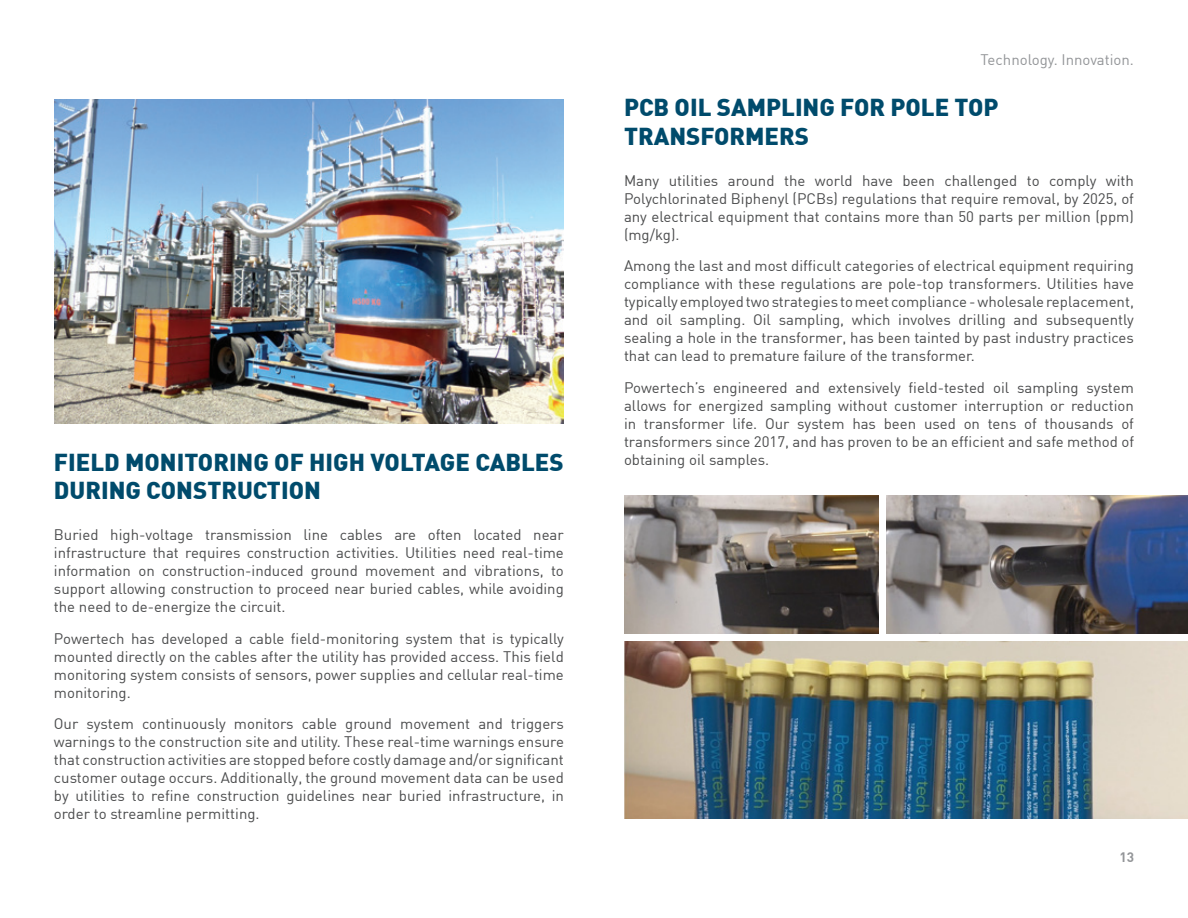
<style>
.page{position:relative;width:1188px;height:918px;background:#fff}
.page>*{position:absolute;margin:0;border:0;box-sizing:border-box;transform-origin:0 0}
.t1{font:900 24px/28.8px "DIN";color:#004b6c}
.t2{font:15px/18px "DIN";color:#4b4c4d;text-align:justify}
.t3{font:15px "DIN";color:#939598}
.t4{font:700 13.5px "DIN";color:#939598}
</style>
<div class="page">
<img style="left:54px;top:99px;width:510px;height:324px">
<img style="left:624px;top:496px;width:255px;height:138px">
<img style="left:887px;top:496px;width:301px;height:138px">
<img style="left:624px;top:641px;width:564px;height:178px">
<p class="t1" style="left:54px;top:446px;width:511px">FIELD MONITORING OF HIGH VOLTAGE CABLES<br>DURING CONSTRUCTION</p>
<p class="t2" style="left:54px;top:525px;width:512px">Buried high-voltage transmission line cables are often located near infrastructure that requires construction activities. Utilities need real-time information on construction-induced ground movement and vibrations, to support allowing construction to proceed near buried cables, while avoiding the need to de-energize the circuit.</p>
<p class="t2" style="left:54px;top:629px;width:512px">Powertech has developed a cable field-monitoring system that is typically mounted directly on the cables after the utility has provided access. This field monitoring system consists of sensors, power supplies and cellular real-time monitoring.</p>
<p class="t2" style="left:54px;top:714px;width:512px">Our system continuously monitors cable ground movement and triggers warnings to the construction site and utility. These real-time warnings ensure that construction activities are stopped before costly damage and/or significant customer outage occurs. Additionally, the ground movement data can be used by utilities to refine construction guidelines near buried infrastructure, in order to streamline permitting.</p>
<p class="t3" style="left:981px;top:50px;width:155px">Technology. Innovation.</p>
<p class="t1" style="left:624px;top:92px;width:376px">PCB OIL SAMPLING FOR POLE TOP<br>TRANSFORMERS</p>
<p class="t2" style="left:624px;top:171px;width:512px">Many utilities around the world have been challenged to comply with Polychlorinated Biphenyl (PCBs) regulations that require removal, by 2025, of any electrical equipment that contains more than 50 parts per million (ppm) (mg/kg).</p>
<p class="t2" style="left:624px;top:256px;width:512px">Among the last and most difficult categories of electrical equipment requiring compliance with these regulations are pole-top transformers. Utilities have typically employed two strategies to meet compliance - wholesale replacement, and oil sampling. Oil sampling, which involves drilling and subsequently sealing a hole in the transformer, has been tainted by past industry practices that can lead to premature failure of the transformer.</p>
<p class="t2" style="left:624px;top:378px;width:512px">Powertech’s engineered and extensively field-tested oil sampling system allows for energized sampling without customer interruption or reduction in transformer life. Our system has been used on tens of thousands of transformers since 2017, and has proven to be an efficient and safe method of obtaining oil samples.</p>
<p class="t4" style="left:1119px;top:849px;width:16px">13</p>
</div>
